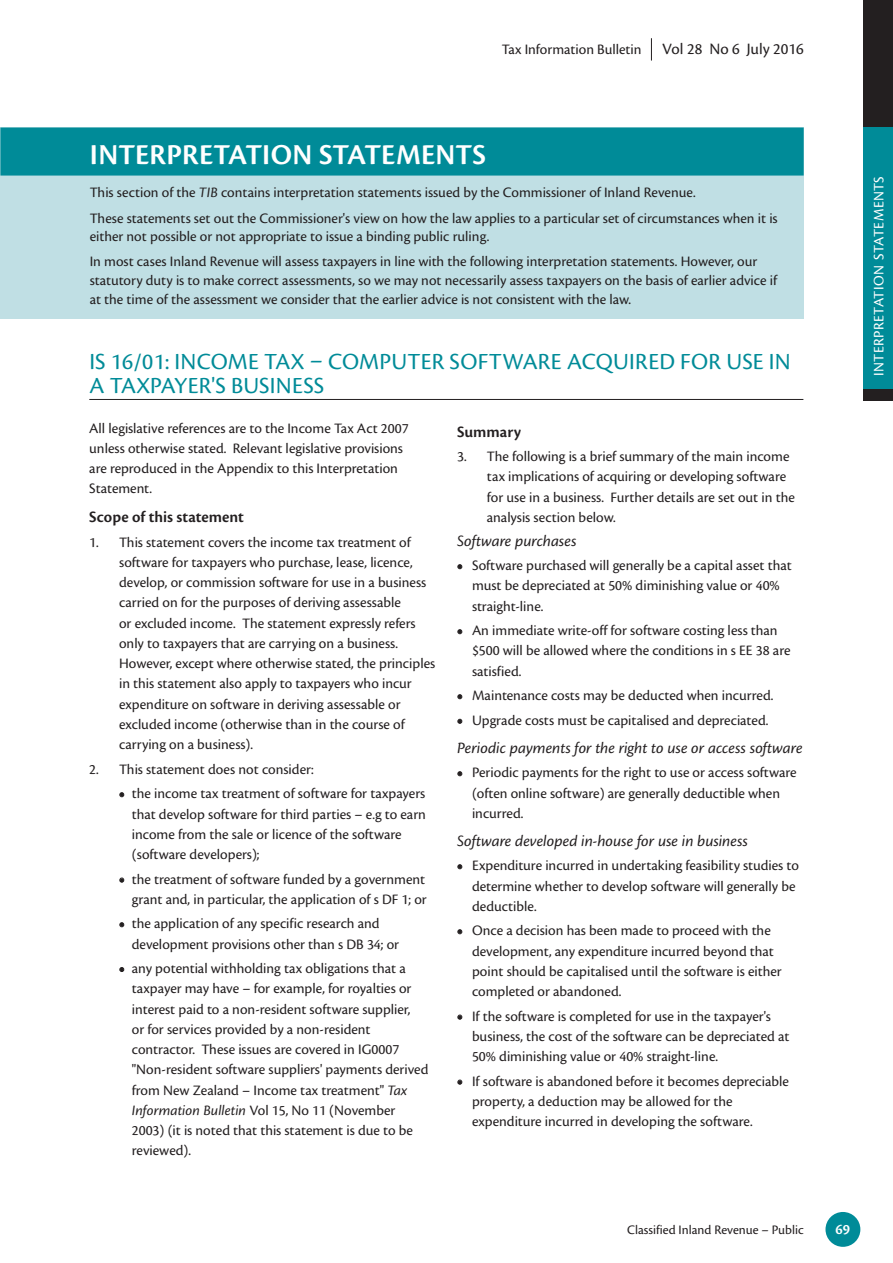
<style>
.page{position:relative;width:893px;height:1263px;background:#fff}
.page>*{position:absolute;margin:0;border:0;box-sizing:border-box;transform-origin:0 0}
.t1{font:600 30px "Cronos Pro";letter-spacing:.005em;color:#fff}
.t2{font:24px/24px "Cronos Pro";letter-spacing:.01em;color:#008b98}
.t3{font:italic 16.5px "Cronos Pro";color:#231f20}
.t4{font:600 16.5px "Cronos Pro";color:#231f20}
.t5{font:16.5px "Cronos Pro";color:#231f20}
.t6{font:15px/20.2px "Cronos Pro";color:#231f20}
.t7{font:15px "Cronos Pro";letter-spacing:.025em;color:#fff}
.t8{font:600 15px "Cronos Pro";color:#fff}
.t9{font:13.5px "Cronos Pro";color:#231f20}
.s1{font-style:italic}
.s2{font-weight:700}
</style>
<div class="page">
<hr style="left:89px;top:399px;width:714px;height:1px;background:#231f20">
<div style="left:0;top:128px;width:804px;height:191px;background:#c0dfe4"></div>
<div style="left:0;top:128px;width:804px;height:48px;background:#008b98"></div>
<div style="left:863px;top:0;width:30px;height:401px;background:#231f20"></div>
<div style="left:863px;top:128px;width:30px;height:261px;background:#008b98"></div>
<svg style="left:120px;top:792px;width:4px;height:5px"></svg>
<svg style="left:120px;top:878px;width:4px;height:4px"></svg>
<svg style="left:120px;top:922px;width:4px;height:5px"></svg>
<svg style="left:120px;top:967px;width:4px;height:5px"></svg>
<svg style="left:458px;top:564px;width:4px;height:5px"></svg>
<svg style="left:458px;top:629px;width:4px;height:5px"></svg>
<svg style="left:458px;top:694px;width:4px;height:5px"></svg>
<svg style="left:458px;top:719px;width:4px;height:5px"></svg>
<svg style="left:458px;top:771px;width:4px;height:5px"></svg>
<svg style="left:458px;top:864px;width:4px;height:5px"></svg>
<svg style="left:458px;top:929px;width:4px;height:5px"></svg>
<svg style="left:458px;top:1015px;width:4px;height:4px"></svg>
<svg style="left:458px;top:1080px;width:4px;height:4px"></svg>
<svg style="left:651px;top:38px;width:1px;height:23px"></svg>
<div style="left:825px;top:1212px;width:35px;height:35px;background:#008b98;border-radius:50%"></div>
<p class="t6" style="left:502px;top:39px;width:141px">Tax Information Bulletin</p>
<p class="t5" style="left:662px;top:39px;width:143px">Vol 28 No 6 July 2016</p>
<h1 class="t1" style="left:90px;top:137px;width:398px">INTERPRETATION STATEMENTS</h1>
<p class="t6" style="left:90px;top:180px;width:689px;line-height:25.2px">This section of the <span class="s1">TIB</span> contains interpretation statements issued by the Commissioner of Inland Revenue.<br>These statements set out the Commissioner's view on how the law applies to a particular set of circumstances when it is</p>
<p class="t6" style="left:90px;top:224px;width:669px;line-height:25.2px">either not possible or not appropriate to issue a binding public ruling.<br>In most cases Inland Revenue will assess taxpayers in line with the following interpretation statements. However, our</p>
<p class="t6" style="left:90px;top:271px;width:689px;line-height:18.8px">statutory duty is to make correct assessments, so we may not necessarily assess taxpayers on the basis of earlier advice if at the time of the assessment we consider that the earlier advice is not consistent with the law.</p>
<h2 class="t2" style="left:89px;top:349px;width:703px">IS 16/01: INCOME TAX – COMPUTER SOFTWARE ACQUIRED FOR USE IN<br>A TAXPAYER'S BUSINESS</h2>
<p class="t6" style="left:89px;top:418px;width:321px">All legislative references are to the Income Tax Act 2007 unless otherwise stated. Relevant legislative provisions are reproduced in the Appendix to this Interpretation Statement.</p>
<p class="t4" style="left:89px;top:508px;width:156px">Scope of this statement</p>
<p class="t6" style="left:119px;top:532px;width:318px;text-indent:-30px">1. This statement covers the income tax treatment of software for taxpayers who purchase, lease, licence, develop, or commission software for use in a business carried on for the purposes of deriving assessable<br>or excluded income. The statement expressly refers only to taxpayers that are carrying on a business.<br>However, except where otherwise stated, the principles in this statement also apply to taxpayers who incur expenditure on software in deriving assessable or excluded income (otherwise than in the course of carrying on a business).</p>
<p class="t6" style="left:89px;top:759px;width:226px">2. This statement does not consider:</p>
<p class="t6" style="left:132px;top:783px;width:296px;text-indent:-13px"><span class="s2">•</span> the income tax treatment of software for taxpayers that develop software for third parties – e.g to earn income from the sale or licence of the software (software developers);</p>
<p class="t6" style="left:119px;top:869px;width:309px;text-align:right"><span class="s2">•</span> the treatment of software funded by a government grant and, in particular, the application of s DF 1; or</p>
<p class="t6" style="left:132px;top:913px;width:269px;text-indent:-13px"><span class="s2">•</span> the application of any specific research and development provisions other than s DB 34; or</p>
<p class="t6" style="left:132px;top:958px;width:298px;text-indent:-13px"><span class="s2">•</span> any potential withholding tax obligations that a taxpayer may have – for example, for royalties or interest paid to a non-resident software supplier,<br>or for services provided by a non-resident contractor. These issues are covered in IG0007 "Non-resident software suppliers' payments derived from New Zealand – Income tax treatment" <span class="s1">Tax Information Bulletin</span> Vol 15, No 11 (November 2003) (it is noted that this statement is due to be reviewed).</p>
<p class="t4" style="left:457px;top:422px;width:65px">Summary</p>
<p class="t6" style="left:487px;top:446px;width:309px;text-indent:-30px">3. The following is a brief summary of the main income tax implications of acquiring or developing software for use in a business. Further details are set out in the analysis section below.</p>
<p class="t3" style="left:457px;top:531px;width:121px">Software purchases</p>
<p class="t6" style="left:472px;top:555px;width:321px;text-indent:-15px"><span class="s2">•</span> Software purchased will generally be a capital asset that must be depreciated at 50% diminishing value or 40% straight-line.</p>
<p class="t6" style="left:472px;top:620px;width:320px;text-indent:-15px"><span class="s2">•</span> An immediate write-off for software costing less than $500 will be allowed where the conditions in s EE 38 are satisfied.</p>
<p class="t6" style="left:457px;top:685px;width:318px"><span class="s2">•</span> Maintenance costs may be deducted when incurred.</p>
<p class="t6" style="left:457px;top:710px;width:313px"><span class="s2">•</span> Upgrade costs must be capitalised and depreciated.</p>
<p class="t3" style="left:457px;top:738px;width:347px">Periodic payments for the right to use or access software</p>
<p class="t6" style="left:472px;top:762px;width:326px;text-indent:-15px"><span class="s2">•</span> Periodic payments for the right to use or access software (often online software) are generally deductible when incurred.</p>
<p class="t3" style="left:457px;top:831px;width:292px">Software developed in-house for use in business</p>
<p class="t6" style="left:472px;top:855px;width:329px;text-indent:-15px"><span class="s2">•</span> Expenditure incurred in undertaking feasibility studies to determine whether to develop software will generally be deductible.</p>
<p class="t6" style="left:472px;top:920px;width:311px;text-indent:-15px"><span class="s2">•</span> Once a decision has been made to proceed with the development, any expenditure incurred beyond that point should be capitalised until the software is either completed or abandoned.</p>
<p class="t6" style="left:472px;top:1006px;width:319px;text-indent:-15px"><span class="s2">•</span> If the software is completed for use in the taxpayer's business, the cost of the software can be depreciated at<br>50% diminishing value or 40% straight-line.</p>
<p class="t6" style="left:472px;top:1071px;width:319px;text-indent:-15px"><span class="s2">•</span> If software is abandoned before it becomes depreciable property, a deduction may be allowed for the expenditure incurred in developing the software.</p>
<p class="t7" style="left:870px;top:376px;width:201px;rotate:-90deg">INTERPRETATION STATEMENTS</p>
<p class="t9" style="left:627px;top:1222px;width:178px">Classified Inland Revenue – Public</p>
<p class="t8" style="left:836px;top:1220px;width:16px">69</p>
</div>
